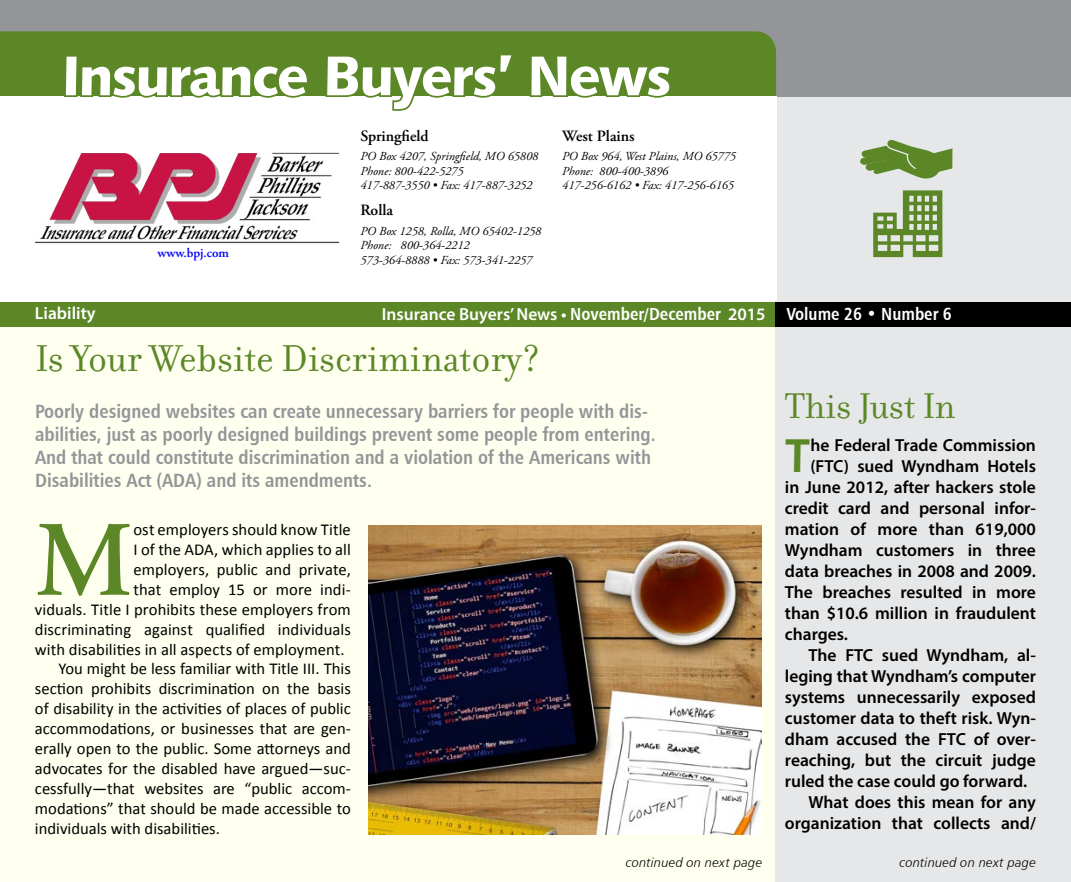
<style>
.page{position:relative;width:1071px;height:882px;background:#fff}
.page>*{position:absolute;margin:0;border:0;box-sizing:border-box;transform-origin:0 0}
.t1{font:600 106.92px "Adobe Garamond Pro";color:#5c8727}
.t2{font:56px "Humanist 531 BT Black A";letter-spacing:-.03em;color:#fff}
.t3{font:47.43px "Humanist 531 BT Bold A";color:#5c8727}
.t4{font:40.25px "Filosofia";color:#5c8727}
.t5{font:38.5px "Filosofia";color:#5c8727}
.t6{font:19.25px/23.1px "Humanist 777 BT Bold Condensed B";color:#939598}
.t7{font:600 17.5px "Myriad Pro";color:#000}
.t8{font:17.5px "Humanist 777 BT Bold Condensed B";color:#fff}
.t9{font:600 17.5px "Myriad Pro";color:#fff}
.t10{font:16.62px "Calibri";color:#000}
.t11{font:600 15.75px "Adobe Garamond Pro";color:#000}
.t12{font:13.12px "Humanist 777 BT Light Italic B";letter-spacing:.015em;color:#000}
.t13{font:600 13.12px "Adobe Garamond Pro";color:#00f}
.t14{font:italic 12.25px/14.7px "Adobe Garamond Pro";color:#000}
.s1{font-family:"Myriad Pro";font-weight:600}
</style>
<div class="page">
<div style="left:1px;top:313px;width:1070px;height:569px;background:#fffff0"></div>
<div style="left:776px;top:75px;width:295px;height:807px;background:#e6e7e8"></div>
<div style="left:0;top:0;width:1071px;height:96px;background:#939598"></div>
<div style="left:0;top:31px;width:776px;height:65px;background:#5c8727"></div>
<svg style="left:860px;top:140px;width:92px;height:39px"></svg>
<svg style="left:873px;top:190px;width:69px;height:67px"></svg>
<div style="left:0;top:303px;width:776px;height:24px;background:#5c8727"></div>
<div style="left:776px;top:303px;width:295px;height:24px;background:#000"></div>
<div style="left:62px;top:53px;width:248px;height:45px;background:#5c8727"></div>
<svg style="left:324px;top:52px;width:192px;height:59px"></svg>
<svg style="left:528px;top:43px;width:146px;height:260px"></svg>
<img style="left:368px;top:525px;width:393px;height:310px">
<img style="left:36px;top:152px;width:303px;height:92px">
<h2 class="t2" style="left:63px;top:40px;width:611px">Insurance Buyers’ News</h2>
<p class="t13" style="left:157px;top:246px;width:73px">www.bpj.com</p>
<p class="t11" style="left:360px;top:127px;width:70px">Springfield</p>
<p class="t14" style="left:360px;top:149px;width:179px">PO Box 4207, Springfield, MO 65808<br>Phone: 800-422-5275<br>417-887-3550 • Fax: 417-887-3252</p>
<p class="t11" style="left:360px;top:201px;width:34px">Rolla</p>
<p class="t14" style="left:360px;top:224px;width:182px">PO Box 1258, Rolla, MO 65402-1258<br>Phone: 800-364-2212<br>573-364-8888 • Fax: 573-341-2257</p>
<p class="t11" style="left:562px;top:127px;width:74px">West Plains</p>
<p class="t14" style="left:562px;top:149px;width:175px">PO Box 964, West Plains, MO 65775<br>Phone: 800-400-3896<br>417-256-6162 • Fax: 417-256-6165</p>
<p class="t9" style="left:35px;top:302px;width:62px">Liability</p>
<p class="t8" style="left:382px;top:303px;width:571px"><span class="s1">Insurance Buyers’ News •</span> November/December <span class="s1">2015</span> Volume 26 • Number 6</p>
<h3 class="t4" style="left:35px;top:336px;width:507px">Is Your Website Discriminatory?</h3>
<p class="t6" style="left:35px;top:399px;width:622px">Poorly designed websites can create unnecessary barriers for people with dis&shy;abilities, just as poorly designed buildings prevent some people from entering.<br>And that could constitute discrimination and a violation of the Americans with Disabilities Act (ADA) and its amendments.</p>
<h1 class="t1" style="left:35px;top:499px;width:100px">M</h1>
<p class="t10" style="left:133px;top:519px;width:219px">ost employers should know Title</p>
<p class="t10" style="left:133px;top:539px;width:219px">I of the ADA, which applies to all</p>
<p class="t10" style="left:133px;top:559px;width:219px">employers, public and private,</p>
<p class="t10" style="left:133px;top:579px;width:219px">that employ 15 or more indi-</p>
<p class="t10" style="left:35px;top:599px;width:317px">viduals. Title I prohibits these employers from</p>
<p class="t10" style="left:35px;top:619px;width:317px">discriminating against qualified individuals</p>
<p class="t10" style="left:35px;top:639px;width:311px">with disabilities in all aspects of employment.</p>
<p class="t10" style="left:59px;top:658px;width:294px">You might be less familiar with Title III. This</p>
<p class="t10" style="left:35px;top:678px;width:317px">section prohibits discrimination on the basis</p>
<p class="t10" style="left:35px;top:698px;width:317px">of disability in the activities of places of public</p>
<p class="t10" style="left:35px;top:718px;width:317px">accommodations, or businesses that are gen-</p>
<p class="t10" style="left:35px;top:738px;width:317px">erally open to the public. Some attorneys and</p>
<p class="t10" style="left:35px;top:758px;width:317px">advocates for the disabled have argued—suc-</p>
<p class="t10" style="left:35px;top:778px;width:317px">cessfully—that websites are “public accom-</p>
<p class="t10" style="left:35px;top:798px;width:317px">modations” that should be made accessible to</p>
<p class="t10" style="left:35px;top:818px;width:187px">individuals with disabilities.</p>
<h3 class="t5" style="left:785px;top:384px;width:172px">This Just In</h3>
<h3 class="t3" style="left:785px;top:426px;width:27px">T</h3>
<p class="t7" style="left:810px;top:434px;width:227px">he Federal Trade Commission</p>
<p class="t7" style="left:810px;top:455px;width:227px">(FTC) sued Wyndham Hotels</p>
<p class="t7" style="left:785px;top:476px;width:253px">in June 2012, after hackers stole</p>
<p class="t7" style="left:785px;top:497px;width:253px">credit card and personal infor-</p>
<p class="t7" style="left:785px;top:518px;width:253px">mation of more than 619,000</p>
<p class="t7" style="left:785px;top:539px;width:253px">Wyndham customers in three</p>
<p class="t7" style="left:785px;top:560px;width:253px">data breaches in 2008 and 2009.</p>
<p class="t7" style="left:785px;top:581px;width:253px">The breaches resulted in more</p>
<p class="t7" style="left:785px;top:602px;width:253px">than $10.6 million in fraudulent</p>
<p class="t7" style="left:785px;top:623px;width:65px">charges.</p>
<p class="t7" style="left:809px;top:644px;width:229px">The FTC sued Wyndham, al-</p>
<p class="t7" style="left:785px;top:665px;width:253px">leging that Wyndham’s computer</p>
<p class="t7" style="left:785px;top:686px;width:253px">systems unnecessarily exposed</p>
<p class="t7" style="left:785px;top:707px;width:253px">customer data to theft risk. Wyn-</p>
<p class="t7" style="left:785px;top:728px;width:253px">dham accused the FTC of over-</p>
<p class="t7" style="left:785px;top:749px;width:253px">reaching, but the circuit judge</p>
<p class="t7" style="left:785px;top:770px;width:244px">ruled the case could go forward.</p>
<p class="t7" style="left:809px;top:791px;width:229px">What does this mean for any</p>
<p class="t7" style="left:785px;top:812px;width:253px">organization that collects and/</p>
<p class="t12" style="left:626px;top:855px;width:138px">continued on next page</p>
<p class="t12" style="left:900px;top:855px;width:138px">continued on next page</p>
</div>
